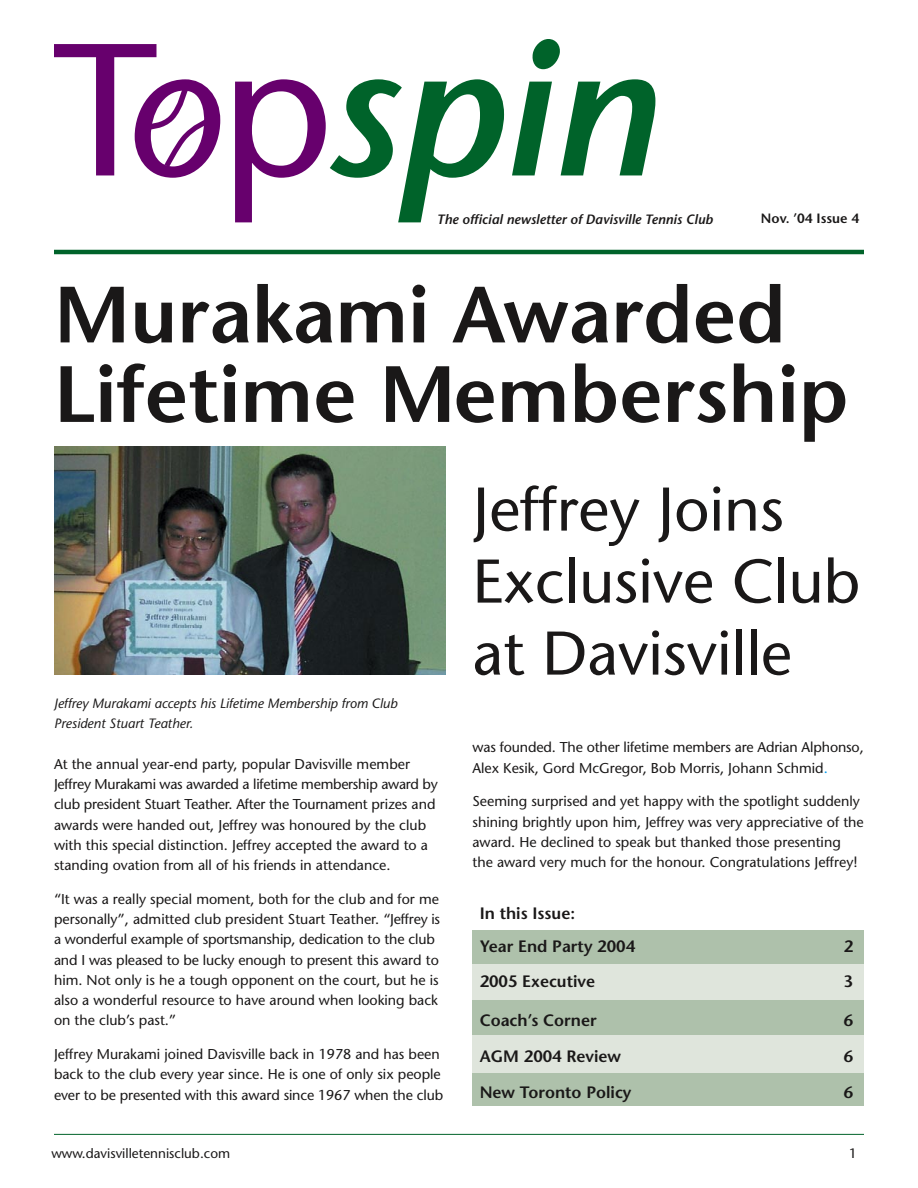
<style>
.page{position:relative;width:918px;height:1188px;background:#fff}
.page>*{position:absolute;margin:0;border:0;box-sizing:border-box;transform-origin:0 0}
.t1{font:600 79.5px "Stone Sans";color:#1a1818}
.t2{font:61.5px/72px "Stone Sans";color:#1a1818}
.t3{font:600 16.5px "Stone Sans";color:#1a1818}
.t4{font:14.25px/20.2px "Stone Sans";color:#1a1818}
.t5{font:italic 13.5px/19.5px "Stone Sans";color:#1a1818}
.t6{font:italic 600 13.5px "Stone Sans";color:#1a1818}
.t7{font:13.5px "Stone Sans";color:#1a1818}
.t8{font:600 13.5px "Stone Sans";color:#1a1818}
.s1{color:#0099ed}
</style>
<div class="page">
<hr style="left:54px;top:1134px;width:810px;height:1px;background:#00632a">
<svg style="left:235px;top:79px;width:269px;height:143px"></svg>
<svg style="left:512px;top:39px;width:143px;height:136px"></svg>
<svg style="left:54px;top:44px;width:166px;height:134px"></svg>
<hr style="left:54px;top:250px;width:810px;height:4px;background:#00632a">
<div style="left:472px;top:930px;width:392px;height:176px;background:#aec1ab"></div>
<div style="left:472px;top:964px;width:392px;height:35px;background:#dfe5dc"></div>
<div style="left:472px;top:1035px;width:392px;height:37px;background:#dfe5dc"></div>
<img style="left:54px;top:447px;width:392px;height:228px">
<p class="t6" style="left:437px;top:211px;width:278px">The official newsletter of Davisville Tennis Club</p>
<p class="t8" style="left:761px;top:210px;width:100px">Nov. ’04 Issue 4</p>
<p class="t1" style="left:54px;top:265px;width:733px">Murakami Awarded</p>
<p class="t1" style="left:54px;top:345px;width:796px">Lifetime Membership</p>
<p class="t5" style="left:54px;top:694px;width:345px">Jeffrey Murakami accepts his Lifetime Membership from Club<br>President Stuart Teather.</p>
<p class="t4" style="left:54px;top:754px;width:385px">At the annual year-end party, popular Davisville member Jeffrey Murakami was awarded a lifetime membership award by club president Stuart Teather. After the Tournament prizes and awards were handed out, Jeffrey was honoured by the club with this special distinction. Jeffrey accepted the award to a standing ovation from all of his friends in attendance.</p>
<p class="t4" style="left:54px;top:889px;width:388px">“It was a really special moment, both for the club and for me personally”, admitted club president Stuart Teather. “Jeffrey is a wonderful example of sportsmanship, dedication to the club and I was pleased to be lucky enough to present this award to him. Not only is he a tough opponent on the court, but he is also a wonderful resource to have around when looking back on the club’s past.”</p>
<p class="t4" style="left:54px;top:1044px;width:391px">Jeffrey Murakami joined Davisville back in 1978 and has been back to the club every year since. He is one of only six people ever to be presented with this award since 1967 when the club</p>
<p class="t2" style="left:472px;top:473px;width:389px">Jeffrey Joins<br>Exclusive Club at Davisville</p>
<p class="t4" style="left:472px;top:737px;width:393px">was founded. The other lifetime members are Adrian Alphonso,<br>Alex Kesik, Gord McGregor, Bob Morris, Johann Schmid<span class="s1">.</span></p>
<p class="t4" style="left:472px;top:791px;width:393px">Seeming surprised and yet happy with the spotlight suddenly shining brightly upon him, Jeffrey was very appreciative of the award. He declined to speak but thanked those presenting the award very much for the honour. Congratulations Jeffrey!</p>
<p class="t3" style="left:480px;top:903px;width:97px">In this Issue:</p>
<p class="t3" style="left:480px;top:936px;width:157px">Year End Party 2004</p>
<p class="t3" style="left:844px;top:936px;width:11px">2</p>
<p class="t3" style="left:480px;top:971px;width:117px">2005 Executive</p>
<p class="t3" style="left:844px;top:971px;width:11px">3</p>
<p class="t3" style="left:480px;top:1010px;width:118px">Coach’s Corner</p>
<p class="t3" style="left:844px;top:1010px;width:11px">6</p>
<p class="t3" style="left:480px;top:1046px;width:143px">AGM 2004 Review</p>
<p class="t3" style="left:844px;top:1046px;width:11px">6</p>
<p class="t3" style="left:480px;top:1082px;width:153px">New Toronto Policy</p>
<p class="t3" style="left:844px;top:1082px;width:11px">6</p>
<p class="t7" style="left:51px;top:1145px;width:180px">www.davisvilletennisclub.com</p>
<p class="t7" style="left:849px;top:1145px;width:9px">1</p>
</div>
